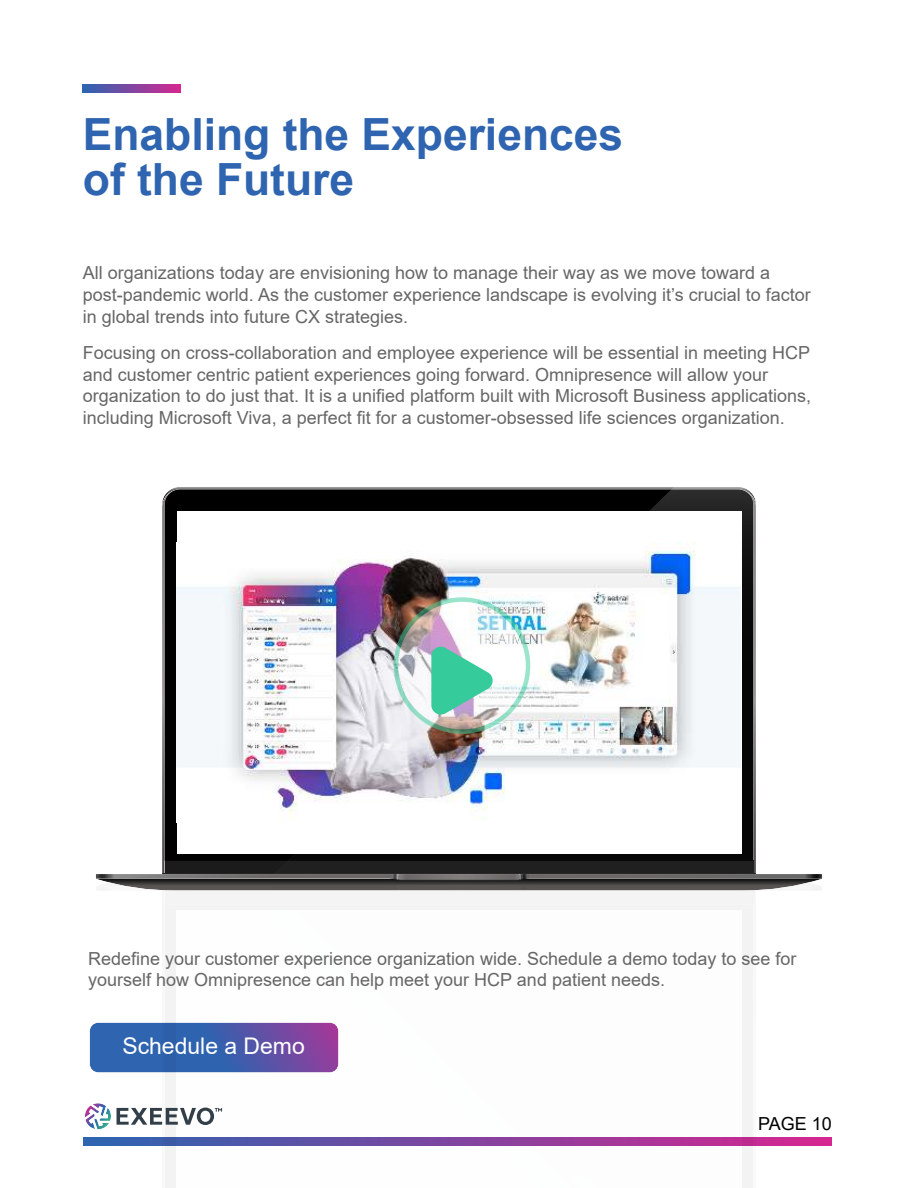
<style>
.page{position:relative;width:918px;height:1188px;background:#fff}
.page>*{position:absolute;margin:0;border:0;box-sizing:border-box;transform-origin:0 0}
.t1{font:700 44.4px/45px "Arial";color:#2e64b0}
.t2{font:22.95px "Arial";color:#fff}
.t3{font:18px/21.6px "Arial";color:#666}
.t4{font:18px "Arial";color:#000}
</style>
<div class="page">
<svg style="left:162px;top:487px;width:112px;height:20px"></svg>
<div style="left:165px;top:861px;width:588px;height:12px;background:#1b1b1b"></div>
<div style="left:165px;top:489px;width:109px;height:372px;background:#000"></div>
<div style="left:177px;top:511px;width:564px;height:343px;background:#fff"></div>
<svg style="left:274px;top:487px;width:482px;height:386px"></svg>
<div style="left:165px;top:892px;width:588px;height:12px;background:#f4f4f4"></div>
<svg style="left:96px;top:873px;width:726px;height:19px;background:#626160"></svg>
<svg style="left:274px;top:891px;width:482px;height:297px"></svg>
<svg style="left:117px;top:1108px;width:105px;height:17px"></svg>
<svg style="left:85px;top:1103px;width:26px;height:26px"></svg>
<svg style="left:83px;top:85px;width:97px;height:7px"></svg>
<img style="left:177px;top:542px;width:564px;height:280px">
<img style="left:396px;top:600px;width:132px;height:132px;border-radius:50%">
<div style="left:394px;top:597px;width:136px;height:137px;border:5px solid #36cb9a;border-radius:50%"></div>
<svg style="left:431px;top:644px;width:63px;height:73px"></svg>
<svg style="left:90px;top:1023px;width:248px;height:49px;background:#4958a9"></svg>
<svg style="left:83px;top:1137px;width:749px;height:8px;background:#80449f"></svg>
<h1 class="t1" style="left:83px;top:112px;width:542px">Enabling the Experiences of the Future</h1>
<p class="t3" style="left:83px;top:263px;width:730px">All organizations today are envisioning how to manage their way as we move toward a post-pandemic world. As the customer experience landscape is evolving it’s crucial to factor in global trends into future CX strategies.</p>
<p class="t3" style="left:83px;top:343px;width:730px">Focusing on cross-collaboration and employee experience will be essential in meeting HCP and customer centric patient experiences going forward. Omnipresence will allow your organization to do just that. It is a unified platform built with Microsoft Business applications, including Microsoft Viva, a perfect fit for a customer-obsessed life sciences organization.</p>
<p class="t3" style="left:88px;top:947px;width:710px">Redefine your customer experience organization wide. Schedule a demo today to see for yourself how Omnipresence can help meet your HCP and patient needs.</p>
<p class="t2" style="left:122px;top:1036px;width:184px">Schedule a Demo</p>
<p class="t4" style="left:758px;top:1116px;width:75px">PAGE 10</p>
</div>
